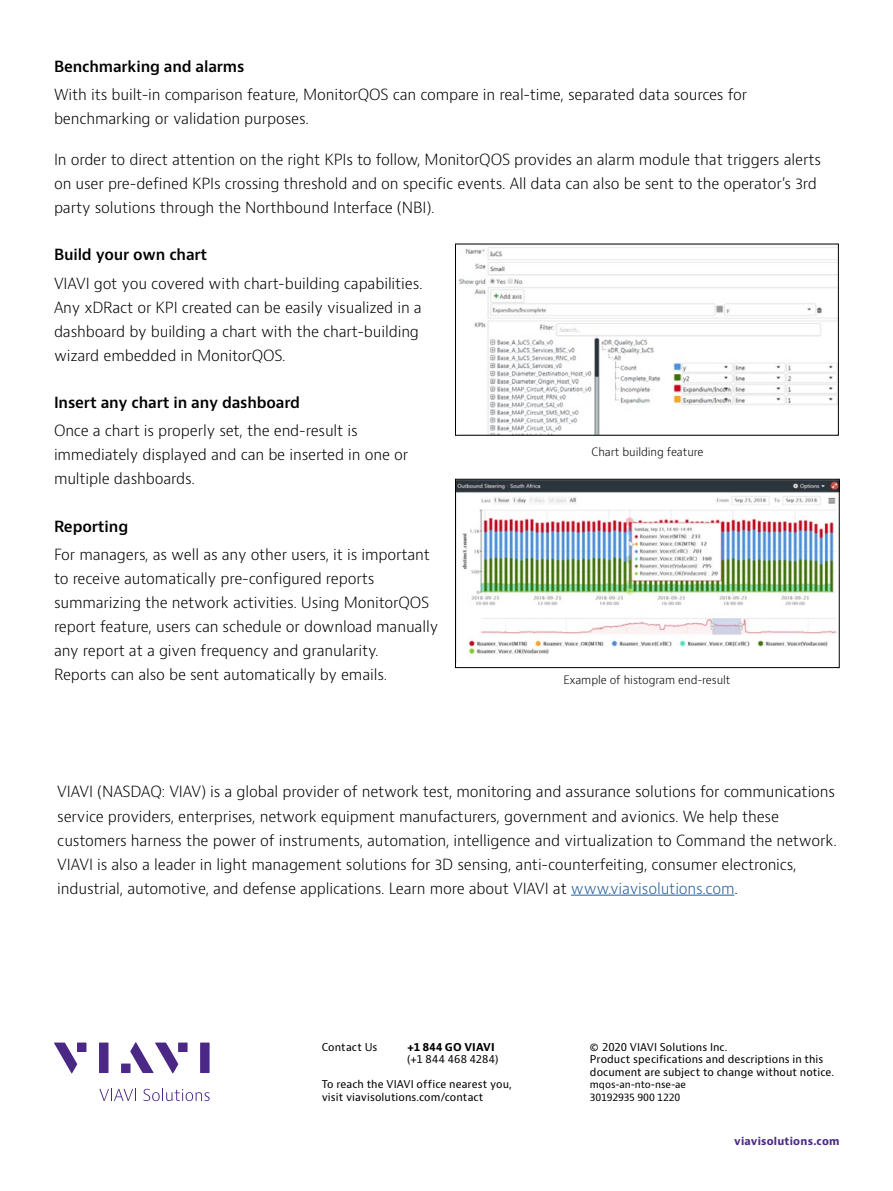
<style>
.page{position:relative;width:893px;height:1191px;background:#fff}
.page>*{position:absolute;margin:0;border:0;box-sizing:border-box;transform-origin:0 0}
.t1{font:300 15px/24px "Bernino Sans";letter-spacing:-.01em;color:#000}
.t2{font:600 15px "Bernino Sans";letter-spacing:-.01em;color:#000}
.t3{font:300 11.25px "Bernino Sans";letter-spacing:-.01em;color:#000}
.t4{font:10.5px/12.6px "Bernino Sans";letter-spacing:.01em;color:#000}
.t5{font:700 10.5px "Bernino Sans";letter-spacing:.02em;color:#4b2885}
.t6{font:700 10.5px "Bernino Sans";letter-spacing:.015em;color:#000}
.t7{font:9.75px/12.6px "Bernino Sans";letter-spacing:-.01em;color:#000}
.s1{color:#215e9e}
</style>
<div class="page">
<svg style="left:99px;top:1088px;width:37px;height:13px"></svg>
<svg style="left:144px;top:1088px;width:66px;height:13px"></svg>
<svg style="left:54px;top:1042px;width:23px;height:31px"></svg>
<div style="left:77px;top:1042px;width:9px;height:10px;background:#4b2885"></div>
<div style="left:99px;top:1042px;width:9px;height:31px;background:#4b2885"></div>
<div style="left:178px;top:1042px;width:10px;height:10px;background:#4b2885"></div>
<div style="left:200px;top:1042px;width:10px;height:31px;background:#4b2885"></div>
<svg style="left:130px;top:1042px;width:48px;height:31px"></svg>
<div style="left:121px;top:1063px;width:10px;height:10px;background:#4b2885"></div>
<hr style="left:571px;top:894px;width:163px;height:1px;background:#215e9e">
<img style="left:457px;top:481px;width:380px;height:174px">
<div style="left:455px;top:479px;width:384px;height:189px;border:1px solid #000"></div>
<img style="left:459px;top:247px;width:377px;height:186px">
<p class="t2" style="left:54px;top:56px;width:192px">Benchmarking and alarms</p>
<p class="t1" style="left:54px;top:83px;width:695px">With its built-in comparison feature, MonitorQOS can compare in real-time, separated data sources for benchmarking or validation purposes.</p>
<p class="t1" style="left:54px;top:148px;width:768px">In order to direct attention on the right KPIs to follow, MonitorQOS provides an alarm module that triggers alerts on user pre-defined KPIs crossing threshold and on specific events. All data can also be sent to the operator’s 3rd party solutions through the Northbound Interface (NBI).</p>
<p class="t2" style="left:54px;top:245px;width:155px">Build your own chart</p>
<p class="t1" style="left:54px;top:271px;width:370px">VIAVI got you covered with chart-building capabilities.<br>Any xDRact or KPI created can be easily visualized in a dashboard by building a chart with the chart-building wizard embedded in MonitorQOS.</p>
<p class="t2" style="left:54px;top:393px;width:248px">Insert any chart in any dashboard</p>
<p class="t1" style="left:54px;top:419px;width:356px">Once a chart is properly set, the end-result is immediately displayed and can be inserted in one or multiple dashboards.</p>
<p class="t2" style="left:54px;top:516px;width:76px">Reporting</p>
<p class="t1" style="left:54px;top:543px;width:386px">For managers, as well as any other users, it is important to receive automatically pre-configured reports summarizing the network activities. Using MonitorQOS report feature, users can schedule or download manually any report at a given frequency and granularity.<br>Reports can also be sent automatically by emails.</p>
<p class="t3" style="left:592px;top:444px;width:113px">Chart building feature</p>
<p class="t3" style="left:563px;top:672px;width:169px">Example of histogram end-result</p>
<p class="t1" style="left:57px;top:780px;width:781px">VIAVI (NASDAQ: VIAV) is a global provider of network test, monitoring and assurance solutions for communications service providers, enterprises, network equipment manufacturers, government and avionics. We help these customers harness the power of instruments, automation, intelligence and virtualization to Command the network.<br>VIAVI is also a leader in light management solutions for 3D sensing, anti-counterfeiting, consumer electronics, industrial, automotive, and defense applications. Learn more about VIAVI at <span class="s1">www.viavisolutions.com</span>.</p>
<p class="t4" style="left:322px;top:1040px;width:57px">Contact Us</p>
<p class="t6" style="left:407px;top:1040px;width:89px">+1 844 GO VIAVI</p>
<p class="t4" style="left:407px;top:1053px;width:93px">(+1 844 468 4284)</p>
<p class="t4" style="left:322px;top:1078px;width:192px">To reach the VIAVI office nearest you, visit viavisolutions.com/contact</p>
<p class="t4" style="left:590px;top:1040px;width:246px">© 2020 VIAVI Solutions Inc.<br>Product specifications and descriptions in this document are subject to change without notice.</p>
<p class="t7" style="left:590px;top:1078px;width:98px">mqos-an-nto-nse-ae<br>30192935 900 1220</p>
<p class="t5" style="left:734px;top:1134px;width:107px">viavisolutions.com</p>
</div>
